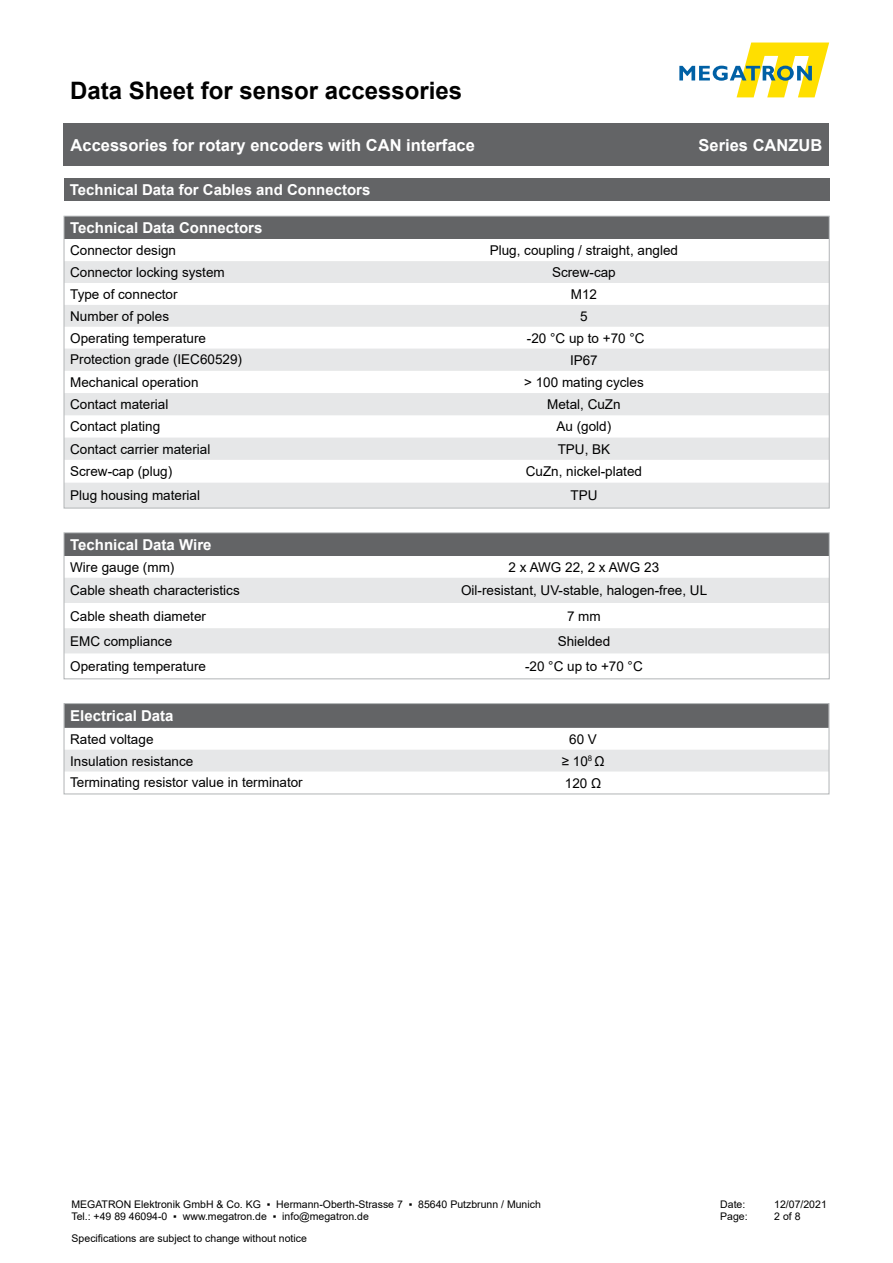
<style>
.page{position:relative;width:893px;height:1263px;background:#fff}
.page>*{position:absolute;margin:0;border:0;box-sizing:border-box;transform-origin:0 0}
.t1{font:700 24px "Arial";color:#000}
.t2{font:700 16.5px "Arial";color:#fff}
.t3{font:700 15px "Arial";color:#fff}
.t4{font:13.5px "Arial";color:#000}
.t5{font:10.5px/12.6px "Arial";color:#000}
</style>
<div class="page">
<svg style="left:679px;top:43px;width:150px;height:54px"></svg>
<div style="left:64px;top:123px;width:765px;height:43px;background:#636466"></div>
<div style="left:64px;top:178px;width:765px;height:23px;background:#636466"></div>
<div style="left:64px;top:216px;width:765px;height:23px;background:#636466"></div>
<svg style="left:66px;top:261px;width:761px;height:245px;fill:#e6e7e8"></svg>
<div style="left:66px;top:705px;width:761px;height:23px;background:#636466"></div>
<div style="left:66px;top:750px;width:761px;height:21px;background:#e6e7e8"></div>
<div style="left:64px;top:703px;width:765px;height:91px;border:1px solid #b1b4b6"></div>
<div style="left:64px;top:533px;width:765px;height:23px;background:#636466"></div>
<svg style="left:66px;top:578px;width:761px;height:75px;fill:#e6e7e8"></svg>
<div style="left:64px;top:533px;width:765px;height:146px;border:1px solid #b1b4b6"></div>
<h1 class="t1" style="left:70px;top:73px;width:394px">Data Sheet for sensor accessories</h1>
<p class="t2" style="left:71px;top:133px;width:406px">Accessories for rotary encoders with CAN interface</p>
<p class="t2" style="left:699px;top:134px;width:125px">Series CANZUB</p>
<p class="t3" style="left:70px;top:179px;width:302px">Technical Data for Cables and Connectors</p>
<p class="t3" style="left:70px;top:217px;width:194px">Technical Data Connectors</p>
<p class="t4" style="left:70px;top:241px;width:107px">Connector design</p>
<p class="t4" style="left:490px;top:241px;width:190px">Plug, coupling / straight, angled</p>
<p class="t4" style="left:70px;top:263px;width:156px">Connector locking system</p>
<p class="t4" style="left:552px;top:263px;width:65px">Screw-cap</p>
<p class="t4" style="left:70px;top:285px;width:109px">Type of connector</p>
<p class="t4" style="left:571px;top:285px;width:28px">M12</p>
<p class="t4" style="left:70px;top:307px;width:101px">Number of poles</p>
<p class="t4" style="left:580px;top:307px;width:9px">5</p>
<p class="t4" style="left:70px;top:328px;width:137px">Operating temperature</p>
<p class="t4" style="left:527px;top:328px;width:119px">-20 °C up to +70 °C</p>
<p class="t4" style="left:70px;top:350px;width:173px">Protection grade (IEC60529)</p>
<p class="t4" style="left:570px;top:351px;width:29px">IP67</p>
<p class="t4" style="left:70px;top:373px;width:130px">Mechanical operation</p>
<p class="t4" style="left:524px;top:373px;width:121px">&gt; 100 mating cycles</p>
<p class="t4" style="left:70px;top:395px;width:100px">Contact material</p>
<p class="t4" style="left:547px;top:395px;width:75px">Metal, CuZn</p>
<p class="t4" style="left:70px;top:417px;width:92px">Contact plating</p>
<p class="t4" style="left:556px;top:417px;width:56px">Au (gold)</p>
<p class="t4" style="left:70px;top:440px;width:142px">Contact carrier material</p>
<p class="t4" style="left:558px;top:440px;width:54px">TPU, BK</p>
<p class="t4" style="left:70px;top:462px;width:104px">Screw-cap (plug)</p>
<p class="t4" style="left:526px;top:462px;width:118px">CuZn, nickel-plated</p>
<p class="t4" style="left:70px;top:486px;width:131px">Plug housing material</p>
<p class="t4" style="left:570px;top:486px;width:28px">TPU</p>
<p class="t3" style="left:70px;top:534px;width:143px">Technical Data Wire</p>
<p class="t4" style="left:70px;top:558px;width:106px">Wire gauge (mm)</p>
<p class="t4" style="left:509px;top:558px;width:152px">2 x AWG 22, 2 x AWG 23</p>
<p class="t4" style="left:70px;top:581px;width:171px">Cable sheath characteristics</p>
<p class="t4" style="left:461px;top:581px;width:248px">Oil-resistant, UV-stable, halogen-free, UL</p>
<p class="t4" style="left:70px;top:606px;width:137px">Cable sheath diameter</p>
<p class="t4" style="left:567px;top:606px;width:35px">7 mm</p>
<p class="t4" style="left:70px;top:632px;width:104px">EMC compliance</p>
<p class="t4" style="left:558px;top:632px;width:54px">Shielded</p>
<p class="t4" style="left:70px;top:657px;width:137px">Operating temperature</p>
<p class="t4" style="left:525px;top:657px;width:119px">-20 °C up to +70 °C</p>
<p class="t3" style="left:70px;top:705px;width:105px">Electrical Data</p>
<p class="t4" style="left:70px;top:730px;width:85px">Rated voltage</p>
<p class="t4" style="left:569px;top:730px;width:29px">60 V</p>
<p class="t4" style="left:70px;top:751px;width:125px">Insulation resistance</p>
<p class="t4" style="left:562px;top:751px;width:44px">≥ 10<sup>8</sup> Ω</p>
<p class="t4" style="left:70px;top:773px;width:234px">Terminating resistor value in terminator</p>
<p class="t4" style="left:565px;top:773px;width:38px">120 Ω</p>
<p class="t5" style="left:71px;top:1198px;width:471px">MEGATRON Elektronik GmbH &amp; Co. KG ▪ Hermann-Oberth-Strasse 7 ▪ 85640 Putzbrunn / Munich<br>Tel.: +49 89 46094-0 ▪ www.megatron.de ▪ info@megatron.de</p>
<p class="t5" style="left:720px;top:1198px;width:27px">Date:</p>
<p class="t5" style="left:774px;top:1198px;width:54px">12/07/2021</p>
<p class="t5" style="left:720px;top:1210px;width:29px">Page:</p>
<p class="t5" style="left:774px;top:1210px;width:28px">2 of 8</p>
<p class="t5" style="left:72px;top:1232px;width:237px">Specifications are subject to change without notice</p>
</div>
